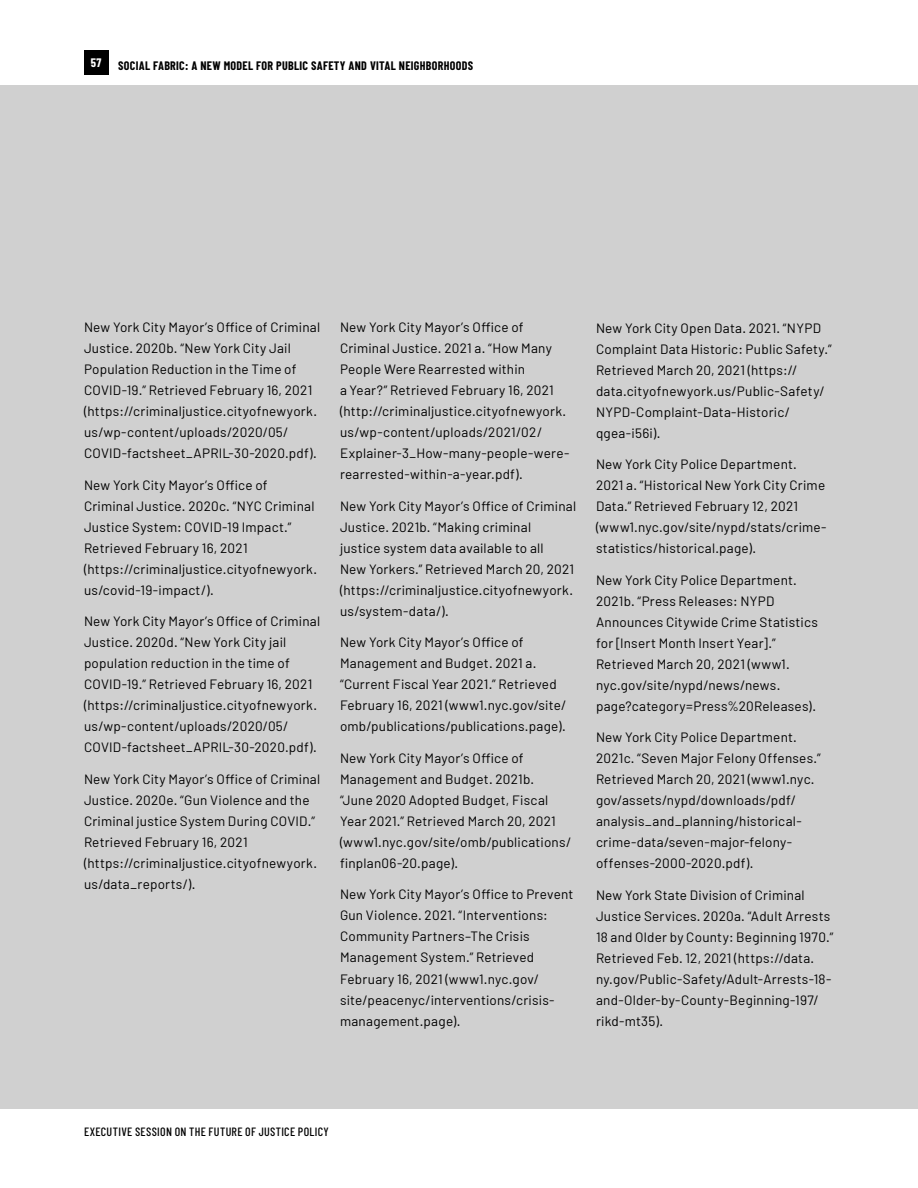
<style>
.page{position:relative;width:918px;height:1188px;background:#fff}
.page>*{position:absolute;margin:0;border:0;box-sizing:border-box;transform-origin:0 0}
.t1{font:13.5px/21px "Barlow";letter-spacing:.015em;color:#000}
.t2{font:700 12px "Barlow Condensed";letter-spacing:.025em;color:#000}
.t3{font:500 12px "Barlow Condensed";letter-spacing:.03em;color:#000}
.t4{font:700 12px "Barlow Condensed";color:#fff}
</style>
<div class="page">
<div style="left:0;top:85px;width:918px;height:1024px;background:#d0d0d0"></div>
<div style="left:84px;top:51px;width:24px;height:24px;background:#000"></div>
<p class="t4" style="left:91px;top:56px;width:12px">57</p>
<p class="t2" style="left:118px;top:58px;width:356px">SOCIAL FABRIC: A NEW MODEL FOR PUBLIC SAFETY AND VITAL NEIGHBORHOODS</p>
<p class="t1" style="left:84px;top:317px;width:238px">New York City Mayor’s Office of Criminal Justice. 2020b. “New York City Jail Population Reduction in the Time of COVID-19.” Retrieved February 16, 2021 (https://criminaljustice.cityofnewyork. us/wp-content/uploads/2020/05/ COVID-factsheet_APRIL-30-2020.pdf).</p>
<p class="t1" style="left:84px;top:474px;width:235px">New York City Mayor’s Office of Criminal Justice. 2020c. “NYC Criminal Justice System: COVID-19 Impact.” Retrieved February 16, 2021 (https://criminaljustice.cityofnewyork. us/covid-19-impact/).</p>
<p class="t1" style="left:84px;top:611px;width:238px">New York City Mayor’s Office of Criminal Justice. 2020d. “New York City jail population reduction in the time of COVID-19.” Retrieved February 16, 2021 (https://criminaljustice.cityofnewyork. us/wp-content/uploads/2020/05/ COVID-factsheet_APRIL-30-2020.pdf).</p>
<p class="t1" style="left:84px;top:768px;width:238px">New York City Mayor’s Office of Criminal Justice. 2020e. “Gun Violence and the Criminal justice System During COVID.” Retrieved February 16, 2021 (https://criminaljustice.cityofnewyork. us/data_reports/).</p>
<p class="t1" style="left:340px;top:317px;width:231px">New York City Mayor’s Office of Criminal Justice. 2021 a. “How Many People Were Rearrested within<br>a Year?” Retrieved February 16, 2021 (http://criminaljustice.cityofnewyork. us/wp-content/uploads/2021/02/ Explainer-3_How-many-people-were&shy;rearrested-within-a-year.pdf).</p>
<p class="t1" style="left:340px;top:495px;width:238px">New York City Mayor’s Office of Criminal Justice. 2021b. “Making criminal<br>justice system data available to all<br>New Yorkers.” Retrieved March 20, 2021 (https://criminaljustice.cityofnewyork. us/system-data/).</p>
<p class="t1" style="left:340px;top:632px;width:228px">New York City Mayor’s Office of Management and Budget. 2021 a. “Current Fiscal Year 2021.” Retrieved February 16, 2021 (www1.nyc.gov/site/ omb/publications/publications.page).</p>
<p class="t1" style="left:340px;top:747px;width:232px">New York City Mayor’s Office of<br>Management and Budget. 2021b.<br>“June 2020 Adopted Budget, Fiscal<br>Year 2021.” Retrieved March 20, 2021 (www1.nyc.gov/site/omb/publications/ finplan06-20.page).</p>
<p class="t1" style="left:340px;top:884px;width:235px">New York City Mayor’s Office to Prevent Gun Violence. 2021. “Interventions:<br>Community Partners–The Crisis Management System.” Retrieved February 16, 2021 (www1.nyc.gov/ site/peacenyc/interventions/crisis&shy;management.page).</p>
<p class="t1" style="left:596px;top:317px;width:237px">New York City Open Data. 2021. “NYPD Complaint Data Historic: Public Safety.” Retrieved March 20, 2021 (https:// data.cityofnewyork.us/Public-Safety/ NYPD-Complaint-Data-Historic/ qgea-i56i).</p>
<p class="t1" style="left:596px;top:453px;width:232px">New York City Police Department.<br>2021 a. “Historical New York City Crime Data.” Retrieved February 12, 2021 (www1.nyc.gov/site/nypd/stats/crime&shy;statistics/historical.page).</p>
<p class="t1" style="left:596px;top:569px;width:223px">New York City Police Department.<br>2021b. “Press Releases: NYPD Announces Citywide Crime Statistics for [Insert Month Insert Year].” Retrieved March 20, 2021 (www1. nyc.gov/site/nypd/news/news. page?category=Press%20Releases).</p>
<p class="t1" style="left:596px;top:726px;width:226px">New York City Police Department.<br>2021c. “Seven Major Felony Offenses.” Retrieved March 20, 2021 (www1.nyc. gov/assets/nypd/downloads/pdf/ analysis_and_planning/historical&shy;crime-data/seven-major-felony&shy;offenses-2000-2020.pdf).</p>
<p class="t1" style="left:596px;top:884px;width:239px">New York State Division of Criminal Justice Services. 2020a. “Adult Arrests 18 and Older by County: Beginning 1970.” Retrieved Feb. 12, 2021 (https://data. ny.gov/Public-Safety/Adult-Arrests-18- and-Older-by-County-Beginning-197/ rikd-mt35).</p>
<p class="t3" style="left:84px;top:1124px;width:246px">EXECUTIVE SESSION ON THE FUTURE OF JUSTICE POLICY</p>
</div>
